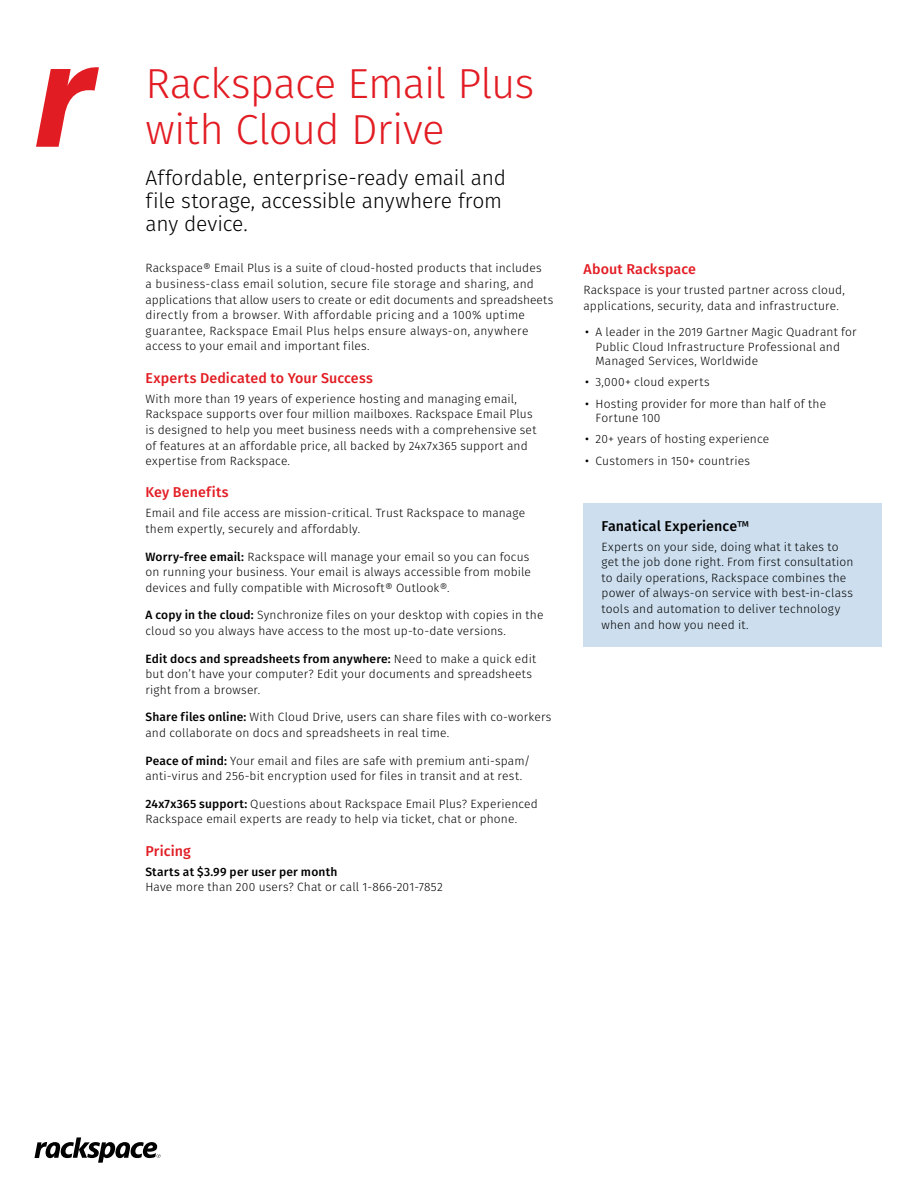
<style>
.page{position:relative;width:918px;height:1188px;background:#fff}
.page>*{position:absolute;margin:0;border:0;box-sizing:border-box;transform-origin:0 0}
.t1{font:300 42px/46.2px "Fira Sans";letter-spacing:-.02em;color:#e21c23}
.t2{font:300 21px/23.1px "Fira Sans";letter-spacing:-.01em;color:#000}
.t3{font:500 14.25px "Fira Sans";letter-spacing:.01em;color:#e21c23}
.t4{font:500 14.25px "Fira Sans";letter-spacing:.01em;color:#000}
.t5{font:300 12px/15.6px "Fira Sans";letter-spacing:.015em;color:#000}
.t6{font:500 12px "Fira Sans";letter-spacing:.015em;color:#000}
.s1{font-weight:500}
.s2{font-weight:400}
</style>
<div class="page">
<svg style="left:36px;top:67px;width:63px;height:80px"></svg>
<svg style="left:34px;top:1137px;width:127px;height:26px"></svg>
<div style="left:584px;top:503px;width:298px;height:144px;background:#cddfef"></div>
<h1 class="t1" style="left:146px;top:60px;width:390px">Rackspace Email Plus with Cloud Drive</h1>
<h2 class="t2" style="left:146px;top:166px;width:362px">Affordable, enterprise-ready email and file storage, accessible anywhere from any device.</h2>
<p class="t5" style="left:146px;top:260px;width:409px">Rackspace® Email Plus is a suite of cloud-hosted products that includes<br>a business-class email solution, secure file storage and sharing, and applications that allow users to create or edit documents and spreadsheets directly from a browser. With affordable pricing and a 100% uptime guarantee, Rackspace Email Plus helps ensure always-on, anywhere access to your email and important files.</p>
<p class="t3" style="left:146px;top:366px;width:229px">Experts Dedicated to Your Success</p>
<p class="t5" style="left:146px;top:391px;width:392px">With more than 19 years of experience hosting and managing email, Rackspace supports over four million mailboxes. Rackspace Email Plus is designed to help you meet business needs with a comprehensive set of features at an affordable price, all backed by 24x7x365 support and expertise from Rackspace.</p>
<p class="t3" style="left:146px;top:481px;width:85px">Key Benefits</p>
<p class="t5" style="left:146px;top:505px;width:381px">Email and file access are mission-critical. Trust Rackspace to manage them expertly, securely and affordably.</p>
<p class="t5" style="left:146px;top:549px;width:387px"><span class="s1">Worry-free email:</span> Rackspace will manage your email so you can focus on running your business. Your email is always accessible from mobile devices and fully compatible with Microsoft® Outlook®.</p>
<p class="t5" style="left:146px;top:607px;width:400px"><span class="s1">A copy in the cloud:</span> Synchronize files on your desktop with copies in the cloud so you always have access to the most up-to-date versions.</p>
<p class="t5" style="left:146px;top:651px;width:392px"><span class="s1">Edit docs and spreadsheets from anywhere:</span> Need to make a quick edit but don’t have your computer? Edit your documents and spreadsheets right from a browser.</p>
<p class="t5" style="left:146px;top:709px;width:408px"><span class="s1">Share files online:</span> With Cloud Drive, users can share files with co-workers and collaborate on docs and spreadsheets in real time.</p>
<p class="t5" style="left:146px;top:753px;width:387px"><span class="s1">Peace of mind:</span> Your email and files are safe with premium anti-spam/ anti-virus and 256-bit encryption used for files in transit and at rest.</p>
<p class="t5" style="left:146px;top:796px;width:394px"><span class="s1">24x7x365 support:</span> Questions about Rackspace Email Plus? Experienced<br>Rackspace email experts are ready to help via ticket, chat or phone.</p>
<p class="t3" style="left:146px;top:839px;width:47px">Pricing</p>
<p class="t6" style="left:146px;top:862px;width:194px">Starts at $3.99 per user per month</p>
<p class="t5" style="left:146px;top:879px;width:299px">Have more than 200 users? Chat or call 1-866-201-7852</p>
<p class="t3" style="left:584px;top:258px;width:114px">About Rackspace</p>
<p class="t5" style="left:584px;top:282px;width:263px">Rackspace is your trusted partner across cloud, applications, security, data and infrastructure.</p>
<p class="t5" style="left:596px;top:325px;width:263px;line-height:14.4px;text-indent:-10px"><span class="s2">•</span> A leader in the 2019 Gartner Magic Quadrant for<br>Public Cloud Infrastructure Professional and<br>Managed Services, Worldwide</p>
<p class="t5" style="left:585px;top:374px;width:126px"><span class="s2">•</span> 3,000+ cloud experts</p>
<p class="t5" style="left:596px;top:396px;width:232px;line-height:14.4px;text-indent:-10px"><span class="s2">•</span> Hosting provider for more than half of the<br>Fortune 100</p>
<p class="t5" style="left:585px;top:431px;width:186px"><span class="s2">•</span> 20+ years of hosting experience</p>
<p class="t5" style="left:585px;top:453px;width:167px"><span class="s2">•</span> Customers in 150+ countries</p>
<p class="t4" style="left:602px;top:514px;width:149px">Fanatical Experience<span class="s2">™</span></p>
<p class="t5" style="left:602px;top:539px;width:253px">Experts on your side, doing what it takes to get the job done right. From first consultation to daily operations, Rackspace combines the power of always-on service with best-in-class tools and automation to deliver technology when and how you need it.</p>
</div>
